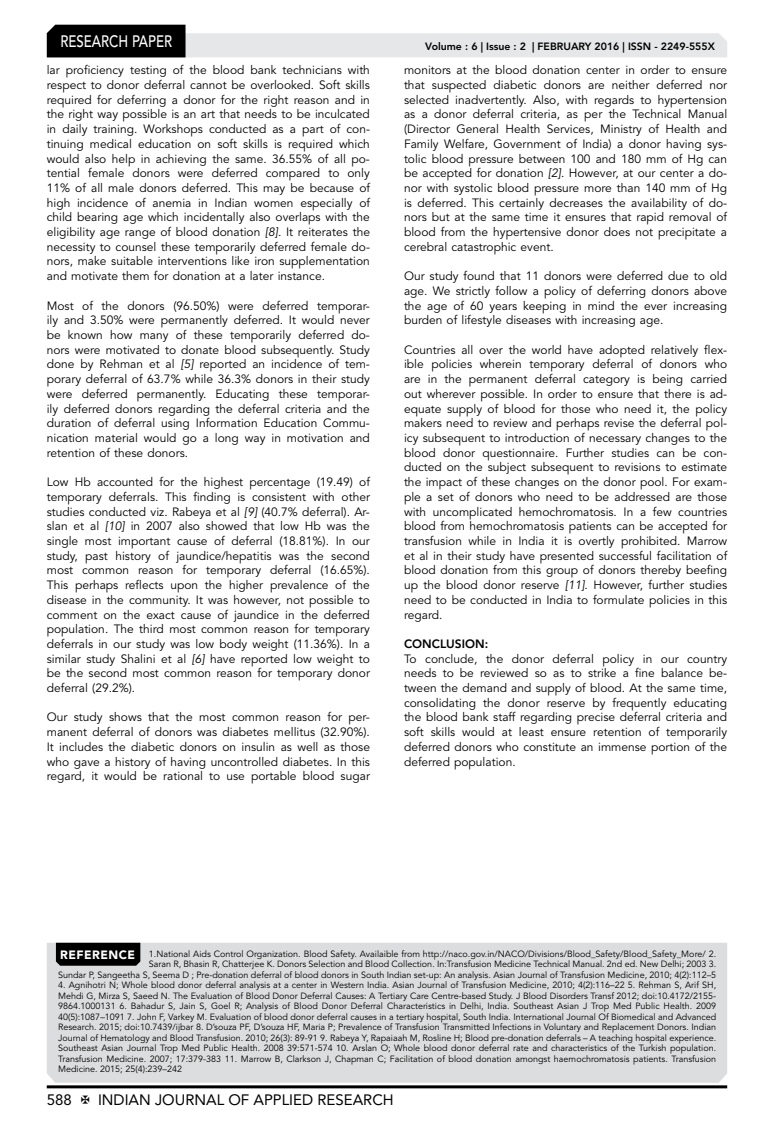
<style>
.page{position:relative;width:774px;height:1136px;background:#fff}
.page>*{position:absolute;margin:0;border:0;box-sizing:border-box;transform-origin:0 0}
.t1{font:500 16.5px "Avenir LT Std";color:#fff;scale:.8 1}
.t2{font:15px "Avenir LT Std";color:#000}
.t3{font:12px/14.7px "Avenir LT Std";color:#000;text-align:justify}
.t4{font:800 12px "Avenir LT Std";color:#000}
.t5{font:800 10.5px "Avenir LT Std";color:#000}
.t6{font:9px/10.5px "Avenir LT Std";color:#000;text-align:right}
.s1{font-style:italic}
.s2{font-weight:900;font-size:12px;color:#fff}
</style>
<div class="page">
<hr style="left:47px;top:1085px;width:680px;height:3px;background:#000">
<svg style="left:47px;top:25px;width:680px;height:32px"></svg>
<div style="left:47px;top:942px;width:680px;height:140px;background:#dcddde"></div>
<div style="left:56px;top:942px;width:84px;height:23px;background:#000"></div>
<h1 class="t1" style="left:60px;top:32px;width:139px">RESEARCH PAPER</h1>
<p class="t3" style="left:47px;top:63px;width:325px">lar proficiency testing of the blood bank technicians with respect to donor deferral cannot be overlooked. Soft skills required for deferring a donor for the right reason and in the right way possible is an art that needs to be inculcated in daily training. Workshops conducted as a part of con&shy;tinuing medical education on soft skills is required which would also help in achieving the same. 36.55% of all po&shy;tential female donors were deferred compared to only 11% of all male donors deferred. This may be because of high incidence of anemia in Indian women especially of child bearing age which incidentally also overlaps with the eligibility age range of blood donation <span class="s1">[8]</span>. It reiterates the necessity to counsel these temporarily deferred female do&shy;nors, make suitable interventions like iron supplementation and motivate them for donation at a later instance.</p>
<p class="t3" style="left:47px;top:298px;width:325px">Most of the donors (96.50%) were deferred temporar&shy;ily and 3.50% were permanently deferred. It would never be known how many of these temporarily deferred do&shy;nors were motivated to donate blood subsequently. Study done by Rehman et al <span class="s1">[5]</span> reported an incidence of tem&shy;porary deferral of 63.7% while 36.3% donors in their study were deferred permanently. Educating these temporar&shy;ily deferred donors regarding the deferral criteria and the duration of deferral using Information Education Commu&shy;nication material would go a long way in motivation and retention of these donors.</p>
<p class="t3" style="left:47px;top:475px;width:325px">Low Hb accounted for the highest percentage (19.49) of temporary deferrals. This finding is consistent with other studies conducted viz. Rabeya et al <span class="s1">[9]</span> (40.7% deferral). Ar&shy;slan et al <span class="s1">[10]</span> in 2007 also showed that low Hb was the single most important cause of deferral (18.81%). In our study, past history of jaundice/hepatitis was the second most common reason for temporary deferral (16.65%).<br>This perhaps reflects upon the higher prevalence of the disease in the community. It was however, not possible to comment on the exact cause of jaundice in the deferred population. The third most common reason for temporary deferrals in our study was low body weight (11.36%). In a similar study Shalini et al <span class="s1">[6]</span> have reported low weight to be the second most common reason for temporary donor deferral (29.2%).</p>
<p class="t3" style="left:47px;top:710px;width:325px">Our study shows that the most common reason for per&shy;manent deferral of donors was diabetes mellitus (32.90%).<br>It includes the diabetic donors on insulin as well as those who gave a history of having uncontrolled diabetes. In this regard, it would be rational to use portable blood sugar</p>
<p class="t5" style="left:425px;top:41px;width:291px">Volume : 6 | Issue : 2 | FEBRUARY 2016 | ISSN - 2249-555X</p>
<p class="t3" style="left:404px;top:63px;width:325px">monitors at the blood donation center in order to ensure that suspected diabetic donors are neither deferred nor selected inadvertently. Also, with regards to hypertension as a donor deferral criteria, as per the Technical Manual (Director General Health Services, Ministry of Health and Family Welfare, Government of India) a donor having sys&shy;tolic blood pressure between 100 and 180 mm of Hg can be accepted for donation <span class="s1">[2]</span>. However, at our center a do&shy;nor with systolic blood pressure more than 140 mm of Hg is deferred. This certainly decreases the availability of do&shy;nors but at the same time it ensures that rapid removal of blood from the hypertensive donor does not precipitate a cerebral catastrophic event.</p>
<p class="t3" style="left:404px;top:269px;width:325px">Our study found that 11 donors were deferred due to old age. We strictly follow a policy of deferring donors above the age of 60 years keeping in mind the ever increasing burden of lifestyle diseases with increasing age.</p>
<p class="t3" style="left:404px;top:342px;width:325px">Countries all over the world have adopted relatively flex&shy;ible policies wherein temporary deferral of donors who are in the permanent deferral category is being carried out wherever possible. In order to ensure that there is ad&shy;equate supply of blood for those who need it, the policy makers need to review and perhaps revise the deferral pol&shy;icy subsequent to introduction of necessary changes to the blood donor questionnaire. Further studies can be con&shy;ducted on the subject subsequent to revisions to estimate the impact of these changes on the donor pool. For exam&shy;ple a set of donors who need to be addressed are those with uncomplicated hemochromatosis. In a few countries blood from hemochromatosis patients can be accepted for transfusion while in India it is overtly prohibited. Marrow et al in their study have presented successful facilitation of blood donation from this group of donors thereby beefing up the blood donor reserve <span class="s1">[11]</span>. However, further studies need to be conducted in India to formulate policies in this regard.</p>
<p class="t4" style="left:404px;top:636px;width:86px">CONCLUSION:</p>
<p class="t3" style="left:404px;top:651px;width:325px">To conclude, the donor deferral policy in our country needs to be reviewed so as to strike a fine balance be&shy;tween the demand and supply of blood. At the same time, consolidating the donor reserve by frequently educating the blood bank staff regarding precise deferral criteria and soft skills would at least ensure retention of temporarily deferred donors who constitute an immense portion of the deferred population.</p>
<p class="t6" style="left:58px;top:948px;width:660px"><span class="s2">REFERENCE</span> 1.National Aids Control Organization. Blood Safety. Availaible from http://naco.gov.in/NACO/Divisions/Blood_Safety/Blood_Safety_More/ 2.<br>Saran R, Bhasin R, Chatterjee K. Donors Selection and Blood Collection. In:Transfusion Medicine Technical Manual. 2nd ed. New Delhi; 2003 3.<br>Sundar P, Sangeetha S, Seema D ; Pre-donation deferral of blood donors in South Indian set-up: An analysis. Asian Journal of Transfusion Medicine, 2010; 4(2):112–5</p>
<p class="t6" style="left:58px;top:980px;width:660px;text-align:justify">4. Agnihotri N; Whole blood donor deferral analysis at a center in Western India. Asian Journal of Transfusion Medicine, 2010; 4(2):116–22 5. Rehman S, Arif SH, Mehdi G, Mirza S, Saeed N. The Evaluation of Blood Donor Deferral Causes: A Tertiary Care Centre-based Study. J Blood Disorders Transf 2012; doi:10.4172/2155- 9864.1000131 6. Bahadur S, Jain S, Goel R; Analysis of Blood Donor Deferral Characteristics in Delhi, India. Southeast Asian J Trop Med Public Health. 2009<br>40(5):1087–1091 7. John F, Varkey M. Evaluation of blood donor deferral causes in a tertiary hospital, South India. International Journal Of Biomedical and Advanced Research. 2015; doi:10.7439/ijbar 8. D’souza PF, D’souza HF, Maria P; Prevalence of Transfusion Transmitted Infections in Voluntary and Replacement Donors. Indian Journal of Hematology and Blood Transfusion. 2010; 26(3): 89-91 9. Rabeya Y, Rapaiaah M, Rosline H; Blood pre-donation deferrals – A teaching hospital experience.<br>Southeast Asian Journal Trop Med Public Health. 2008 39:571-574 10. Arslan O; Whole blood donor deferral rate and characteristics of the Turkish population.<br>Transfusion Medicine. 2007; 17:379-383 11. Marrow B, Clarkson J, Chapman C; Facilitation of blood donation amongst haemochromatosis patients. Transfusion Medicine. 2015; 25(4):239–242</p>
<p class="t2" style="left:47px;top:1090px;width:27px">588</p>
<p class="t2" style="left:98px;top:1090px;width:297px">INDIAN JOURNAL OF APPLIED RESEARCH</p>
</div>
